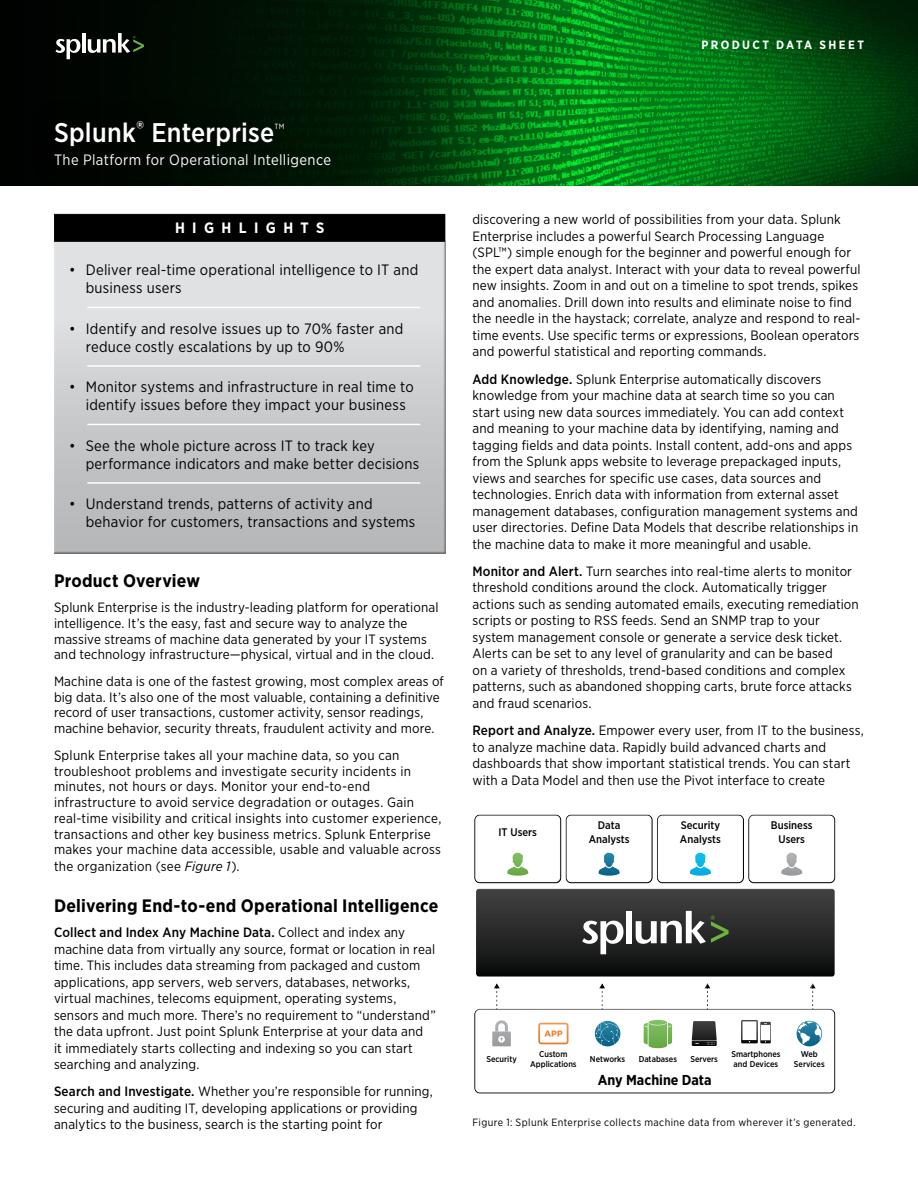
<style>
.page{position:relative;width:918px;height:1188px;background:#fff}
.page>*{position:absolute;margin:0;border:0;box-sizing:border-box;transform-origin:0 0}
.t1{font:500 27px "Gotham Narrow";letter-spacing:.01em;color:#fff}
.t2{font:700 18px "Gotham Narrow";letter-spacing:.015em;color:#000}
.t3{font:15px/18px "Gotham Narrow";letter-spacing:.015em;color:#000}
.t4{font:15px "Gotham Narrow";letter-spacing:.025em;color:#fff}
.t5{font:700 15px "Gotham Narrow";letter-spacing:.495em;color:#fff}
.t6{font:700 14.4px "Gotham Narrow";color:#000}
.t7{font:13.5px/16.5px "Gotham Narrow";letter-spacing:.01em;color:#000}
.t8{font:700 12px "Gotham Narrow";letter-spacing:.195em;color:#fff}
.t9{font:500 10.95px/13.2px "Gotham Narrow";color:#000;text-align:center}
.t10{font:10.5px "Gotham Narrow";letter-spacing:.04em;color:#000}
.t11{font:500 8.4px/10.2px "Gotham Narrow";color:#000;text-align:center}
.t12{font:7.5px "Gotham Narrow";color:#fff}
.s1{font-style:italic}
.s2{font-weight:500}
</style>
<div class="page">
<img style="left:0;top:0;width:918px;height:186px">
<svg style="left:56px;top:39px;width:24px;height:20px"></svg>
<hr style="left:82px;top:33px;width:3px;height:20px;background:#fff">
<svg style="left:88px;top:33px;width:56px;height:20px"></svg>
<div style="left:53px;top:241px;width:394px;height:314px;background:#000;opacity:.75"></div>
<div style="left:53px;top:214px;width:394px;height:29px;background:#000"></div>
<svg style="left:34px;top:132px;width:318px;height:54px;background:#000e02"></svg>
<div style="left:32px;top:100px;width:273px;height:68px;background:#000801"></div>
<hr style="left:87px;top:307px;width:333px;height:1px;background:#fff">
<hr style="left:87px;top:365px;width:333px;height:2px;background:#fff">
<hr style="left:87px;top:424px;width:333px;height:1px;background:#fff">
<hr style="left:87px;top:482px;width:333px;height:2px;background:#fff">
<div style="left:473px;top:816px;width:364px;height:279px;background:#000;opacity:.75"></div>
<h1 class="t1" style="left:54px;top:116px;width:222px">Splunk<sup>®</sup> Enterprise</h1>
<p class="t12" style="left:275px;top:121px;width:12px">TM</p>
<p class="t4" style="left:54px;top:151px;width:279px">The Platform for Operational Intelligence</p>
<p class="t5" style="left:175px;top:219px;width:151px">Hi gh li gh ts</p>
<p class="t3" style="left:86px;top:261px;width:334px;text-indent:-16px">• Deliver real-time operational intelligence to IT and business users</p>
<p class="t3" style="left:86px;top:319px;width:319px;text-indent:-16px">• Identify and resolve issues up to 70% faster and reduce costly escalations by up to 90%</p>
<p class="t3" style="left:69px;top:378px;width:346px;text-align:center">• Monitor systems and infrastructure in real time to identify issues before they impact your business</p>
<p class="t3" style="left:86px;top:436px;width:335px;text-indent:-16px">• See the whole picture across IT to track key performance indicators and make better decisions</p>
<p class="t3" style="left:86px;top:495px;width:331px;text-indent:-16px">• Understand trends, patterns of activity and behavior for customers, transactions and systems</p>
<h2 class="t2" style="left:54px;top:570px;width:148px">Product Overview</h2>
<p class="t7" style="left:54px;top:599px;width:386px;line-height:15.8px">Splunk Enterprise is the industry-leading platform for operational intelligence. It’s the easy, fast and secure way to analyze the massive streams of machine data generated by your IT systems and technology infrastructure—physical, virtual and in the cloud.</p>
<p class="t7" style="left:54px;top:673px;width:391px;line-height:15.8px">Machine data is one of the fastest growing, most complex areas of big data. It’s also one of the most valuable, containing a definitive record of user transactions, customer activity, sensor readings, machine behavior, security threats, fraudulent activity and more.</p>
<p class="t7" style="left:54px;top:747px;width:389px;line-height:15.9px">Splunk Enterprise takes all your machine data, so you can troubleshoot problems and investigate security incidents in minutes, not hours or days. Monitor your end-to-end infrastructure to avoid service degradation or outages. Gain real-time visibility and critical insights into customer experience, transactions and other key business metrics. Splunk Enterprise makes your machine data accessible, usable and valuable across the organization (see <span class="s1">Figure 1</span>).</p>
<h2 class="t2" style="left:54px;top:894px;width:386px">Delivering End-to-end Operational Intelligence</h2>
<p class="t7" style="left:54px;top:924px;width:383px"><span class="s2">Collect and Index Any Machine Data.</span> Collect and index any machine data from virtually any source, format or location in real time. This includes data streaming from packaged and custom applications, app servers, web servers, databases, networks, virtual machines, telecoms equipment, operating systems, sensors and much more. There’s no requirement to “understand” the data upfront. Just point Splunk Enterprise at your data and<br>it immediately starts collecting and indexing so you can start searching and analyzing.</p>
<p class="t7" style="left:54px;top:1083px;width:380px"><span class="s2">Search and Investigate.</span> Whether you’re responsible for running, securing and auditing IT, developing applications or providing analytics to the business, search is the starting point for</p>
<p class="t8" style="left:701px;top:38px;width:128px">prod uct data Shee</p>
<p class="t8" style="left:857px;top:38px;width:8px">t</p>
<p class="t7" style="left:472px;top:211px;width:390px">discovering a new world of possibilities from your data. Splunk Enterprise includes a powerful Search Processing Language (SPL™) simple enough for the beginner and powerful enough for the expert data analyst. Interact with your data to reveal powerful new insights. Zoom in and out on a timeline to spot trends, spikes and anomalies. Drill down into results and eliminate noise to find the needle in the haystack; correlate, analyze and respond to real&shy;time events. Use specific terms or expressions, Boolean operators and powerful statistical and reporting commands.</p>
<p class="t7" style="left:472px;top:371px;width:387px"><span class="s2">Add Knowledge.</span> Splunk Enterprise automatically discovers knowledge from your machine data at search time so you can start using new data sources immediately. You can add context and meaning to your machine data by identifying, naming and tagging fields and data points. Install content, add-ons and apps from the Splunk apps website to leverage prepackaged inputs, views and searches for specific use cases, data sources and technologies. Enrich data with information from external asset management databases, configuration management systems and user directories. Define Data Models that describe relationships in the machine data to make it more meaningful and usable.</p>
<p class="t7" style="left:472px;top:563px;width:388px"><span class="s2">Monitor and Alert.</span> Turn searches into real-time alerts to monitor threshold conditions around the clock. Automatically trigger actions such as sending automated emails, executing remediation scripts or posting to RSS feeds. Send an SNMP trap to your system management console or generate a service desk ticket.<br>Alerts can be set to any level of granularity and can be based<br>on a variety of thresholds, trend-based conditions and complex patterns, such as abandoned shopping carts, brute force attacks and fraud scenarios.</p>
<p class="t7" style="left:472px;top:722px;width:393px"><span class="s2">Report and Analyze.</span> Empower every user, from IT to the business, to analyze machine data. Rapidly build advanced charts and dashboards that show important statistical trends. You can start with a Data Model and then use the Pivot interface to create</p>
<p class="t9" style="left:499px;top:825px;width:40px">IT Users</p>
<p class="t9" style="left:589px;top:819px;width:42px">Data<br>Analysts</p>
<p class="t9" style="left:680px;top:819px;width:42px;text-align:left">Security<br>Analysts</p>
<p class="t9" style="left:771px;top:819px;width:43px">Business<br>Users</p>
<p class="t11" style="left:486px;top:1054px;width:32px">Security</p>
<p class="t11" style="left:530px;top:1049px;width:48px">Custom<br>Applications</p>
<p class="t11" style="left:590px;top:1054px;width:37px">Networks</p>
<p class="t11" style="left:639px;top:1054px;width:40px">Databases</p>
<p class="t11" style="left:691px;top:1054px;width:29px">Servers</p>
<p class="t11" style="left:731px;top:1049px;width:51px;text-align:left">Smartphones and Devices</p>
<p class="t11" style="left:794px;top:1049px;width:32px">Web<br>Services</p>
<p class="t6" style="left:598px;top:1071px;width:115px">Any Machine Data</p>
<p class="t10" style="left:472px;top:1115px;width:385px">Figure 1: Splunk Enterprise collects machine data from wherever it’s generated.</p>
</div>
